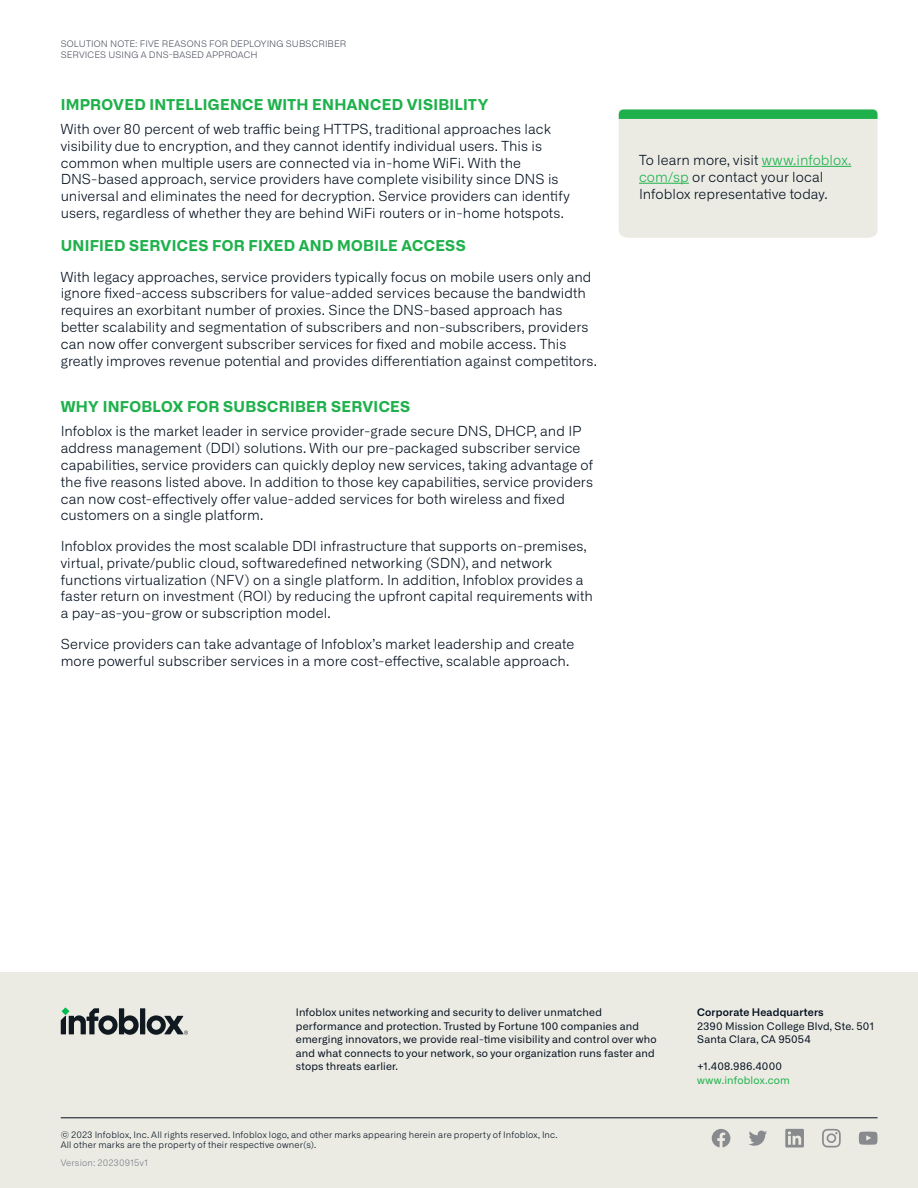
<style>
.page{position:relative;width:918px;height:1188px;background:#fff}
.page>*{position:absolute;margin:0;border:0;box-sizing:border-box;transform-origin:0 0}
.Heading_Level_1{font:700 15px "Alliance No.2";letter-spacing:.02em;color:#1eb14b}
.body_text{font:700 15px "Alliance No.2";letter-spacing:.02em;color:#1eb14b}
.body_text-2{font:300 13.8px/16.8px "Alliance No.1";letter-spacing:.005em;color:#030f1e}
.t1{font:10.5px/13.5px "Alliance No.1";letter-spacing:.015em;color:#030f1e}
.t2{font:600 10.5px "Alliance No.1";letter-spacing:.015em;color:#030f1e}
.t3{font:10.5px "Alliance No.1";letter-spacing:.015em;color:#1eb14b}
.t4{font:300 9px/9.8px "Alliance No.1";letter-spacing:.02em;color:#030f1e}
.t5{font:300 9px/10.5px "Alliance No.1";letter-spacing:.01em;color:#4d515e}
.t6{font:300 9px "Alliance No.1";letter-spacing:.01em;color:#797b86}
.s1{color:#1eb14b}
</style>
<div class="page">
<div style="left:0;top:972px;width:918px;height:216px;background:#ebebe4"></div>
<div style="left:140px;top:1008px;width:5px;height:26px;background:#101820"></div>
<svg style="left:147px;top:1015px;width:41px;height:20px"></svg>
<svg style="left:61px;top:1008px;width:78px;height:27px"></svg>
<svg style="left:822px;top:1129px;width:19px;height:18px"></svg>
<svg style="left:859px;top:1132px;width:19px;height:13px"></svg>
<svg style="left:749px;top:1131px;width:18px;height:15px"></svg>
<svg style="left:785px;top:1129px;width:19px;height:19px"></svg>
<svg style="left:712px;top:1129px;width:18px;height:18px"></svg>
<hr style="left:61px;top:1118px;width:817px;height:1px;background:#030f1e">
<svg style="left:619px;top:110px;width:259px;height:128px;background:#dce6d9"></svg>
<hr style="left:762px;top:166px;width:89px;height:1px;background:#1eb14b">
<hr style="left:639px;top:183px;width:50px;height:1px;background:#1eb14b">
<p class="t5" style="left:61px;top:39px;width:287px">SOLUTION NOTE: FIVE REASONS FOR DEPLOYING SUBSCRIBER<br>SERVICES USING A DNS-BASED APPROACH</p>
<p class="Heading_Level_1" style="left:61px;top:95px;width:429px">IMPROVED INTELLIGENCE WITH ENHANCED VISIBILITY</p>
<p class="body_text-2" style="left:61px;top:120px;width:511px">With over 80 percent of web traffic being HTTPS, traditional approaches lack visibility due to encryption, and they cannot identify individual users. This is common when multiple users are connected via in-home WiFi. With the DNS-based approach, service providers have complete visibility since DNS is universal and eliminates the need for decryption. Service providers can identify users, regardless of whether they are behind WiFi routers or in-home hotspots.</p>
<p class="body_text" style="left:61px;top:236px;width:407px">UNIFIED SERVICES FOR FIXED AND MOBILE ACCESS</p>
<p class="body_text-2" style="left:61px;top:268px;width:538px">With legacy approaches, service providers typically focus on mobile users only and ignore fixed-access subscribers for value-added services because the bandwidth requires an exorbitant number of proxies. Since the DNS-based approach has better scalability and segmentation of subscribers and non-subscribers, providers can now offer convergent subscriber services for fixed and mobile access. This greatly improves revenue potential and provides differentiation against competitors.</p>
<p class="Heading_Level_1" style="left:61px;top:397px;width:351px">WHY INFOBLOX FOR SUBSCRIBER SERVICES</p>
<p class="body_text-2" style="left:61px;top:423px;width:534px">Infoblox is the market leader in service provider-grade secure DNS, DHCP, and IP address management (DDI) solutions. With our pre-packaged subscriber service capabilities, service providers can quickly deploy new services, taking advantage of the five reasons listed above. In addition to those key capabilities, service providers can now cost-effectively offer value-added services for both wireless and fixed customers on a single platform.</p>
<p class="body_text-2" style="left:61px;top:537px;width:534px">Infoblox provides the most scalable DDI infrastructure that supports on-premises, virtual, private/public cloud, softwaredefined networking (SDN), and network functions virtualization (NFV) on a single platform. In addition, Infoblox provides a faster return on investment (ROI) by reducing the upfront capital requirements with a pay-as-you-grow or subscription model.</p>
<p class="body_text-2" style="left:61px;top:635px;width:515px">Service providers can take advantage of Infoblox’s market leadership and create more powerful subscriber services in a more cost-effective, scalable approach.</p>
<p class="body_text-2" style="left:639px;top:152px;width:214px">To learn more, visit <span class="s1">www.infoblox. com/sp</span> or contact your local<br>Infoblox representative today.</p>
<p class="t1" style="left:296px;top:1006px;width:362px">Infoblox unites networking and security to deliver unmatched performance and protection. Trusted by Fortune 100 companies and emerging innovators, we provide real-time visibility and control over who and what connects to your network, so your organization runs faster and stops threats earlier.</p>
<p class="t2" style="left:697px;top:1006px;width:128px">Corporate Headquarters</p>
<p class="t1" style="left:697px;top:1019px;width:179px">2390 Mission College Blvd, Ste. 501<br>Santa Clara, CA 95054</p>
<p class="t1" style="left:697px;top:1059px;width:86px">+1.408.986.4000</p>
<p class="t3" style="left:697px;top:1073px;width:94px">www.infoblox.com</p>
<p class="t4" style="left:61px;top:1130px;width:499px">© 2023 Infoblox, Inc. All rights reserved. Infoblox logo, and other marks appearing herein are property of Infoblox, Inc.<br>All other marks are the property of their respective owner(s).</p>
<p class="t6" style="left:61px;top:1158px;width:89px">Version: 20230915v1</p>
</div>
